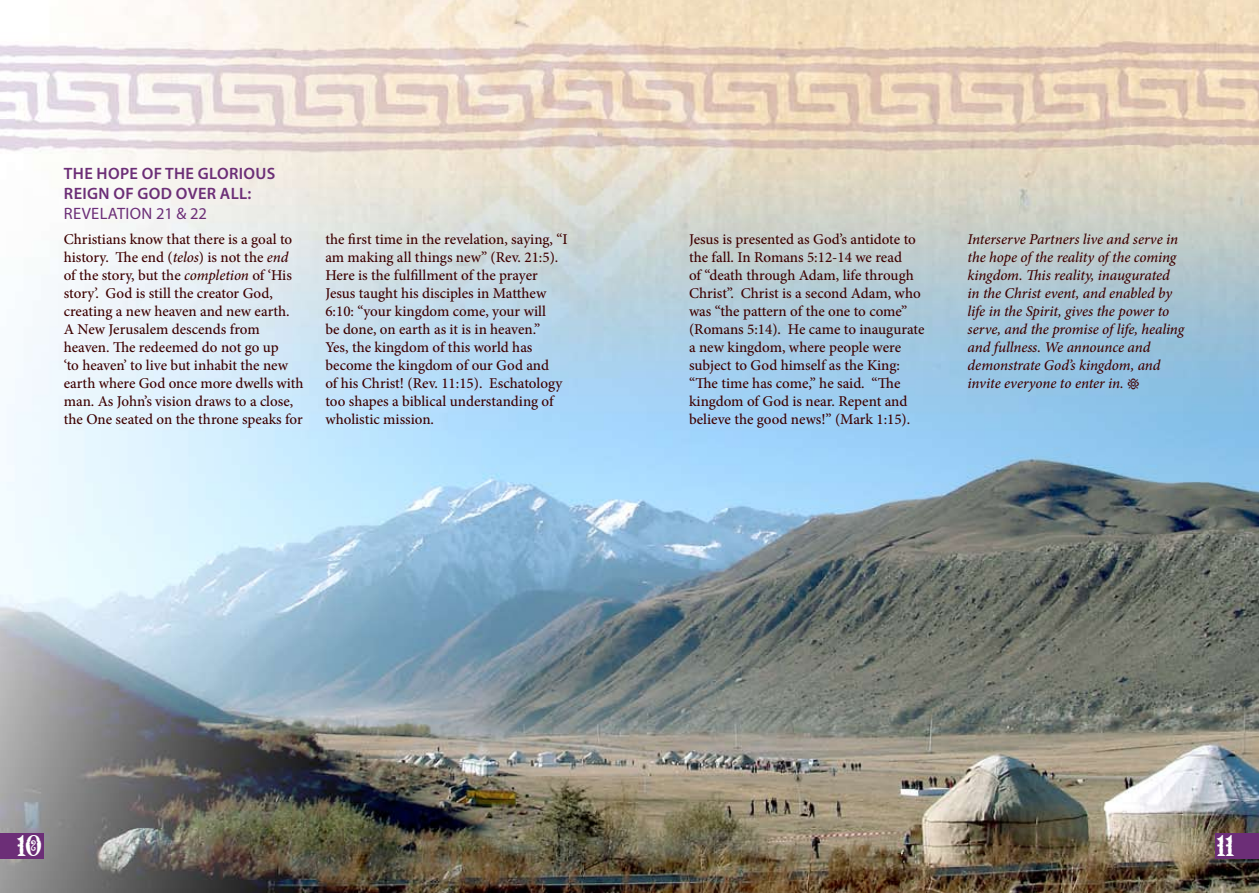
<style>
.page{position:relative;width:1259px;height:893px;background:#fff}
.page>*{position:absolute;margin:0;border:0;box-sizing:border-box;transform-origin:0 0}
.t1{font:30px "Erotokritos";color:#fff}
.t2{font:600 16.5px/19.8px "Myriad Pro";letter-spacing:.02em;color:#6c2e77}
.t3{font:16.5px "Myriad Pro";color:#6c2e77}
.t4{font:500 15px/18px "Minion Pro";color:#3e0000}
.t5{font:italic 500 15px/18px "Minion Pro";letter-spacing:-.01em;color:#3e0000}
.s1{font-style:italic}
.s2{font-style:normal}
</style>
<div class="page">
<img style="left:0;top:0;width:1259px;height:893px">
<div style="left:1215px;top:833px;width:43px;height:26px;background:#6c2e77"></div>
<div style="left:0;top:833px;width:43px;height:25px;background:#6c2e77"></div>
<p class="t2" style="left:64px;top:164px;width:213px">THE HOPE OF THE GLORIOUS<br>REIG N OF GOD OVER ALL:</p>
<p class="t3" style="left:64px;top:204px;width:19px">REVELATION</p>
<p class="t3" style="left:156px;top:204px;width:52px">21 &amp; 22</p>
<p class="t4" style="left:64px;top:230px;width:241px">Christians know that there is a goal to history. The end (<span class="s1">telos</span>) is not the <span class="s1">end </span>of the story, but the <span class="s1">completion</span> of ‘His story’. God is still the creator God, creating a new heaven and new earth.<br>A New Jerusalem descends from heaven. The redeemed do not go up<br>‘to heaven’ to live but inhabit the new earth where God once more dwells with man. As John’s vision draws to a close, the One seated on the throne speaks for</p>
<p class="t4" style="left:325px;top:231px;width:244px">the first time in the revelation, saying, “I am making all things new” (Rev. 21:5).<br>Here is the fulfillment of the prayer Jesus taught his disciples in Matthew 6:10: “your kingdom come, your will<br>be done, on earth as it is in heaven.”<br>Yes, the kingdom of this world has become the kingdom of our God and<br>of his Christ! (Rev. 11:15). Eschatology too shapes a biblical understanding of wholistic mission.</p>
<p class="t4" style="left:689px;top:231px;width:237px">Jesus is presented as God’s antidote to the fall. In Romans 5:12-14 we read<br>of “death through Adam, life through Christ”. Christ is a second Adam, who was “the pattern of the one to come” (Romans 5:14). He came to inaugurate a new kingdom, where people were subject to God himself as the King: “The time has come,” he said. “The kingdom of God is near. Repent and believe the good news!” (Mark 1:15).</p>
<p class="t5" style="left:967px;top:230px;width:218px">Interserve Partners live and serve in the hope of the reality of the coming kingdom. This reality, inaugurated in the Christ event, and enabled by life in the Spirit, gives the power to serve, and the promise of life, healing and fullness. We announce and demonstrate God’s kingdom, and invite everyone to enter in. <span class="s2">•</span></p>
<h1 class="t1" style="left:17px;top:835px;width:26px">10</h1>
<h1 class="t1" style="left:1216px;top:835px;width:19px">11</h1>
</div>
